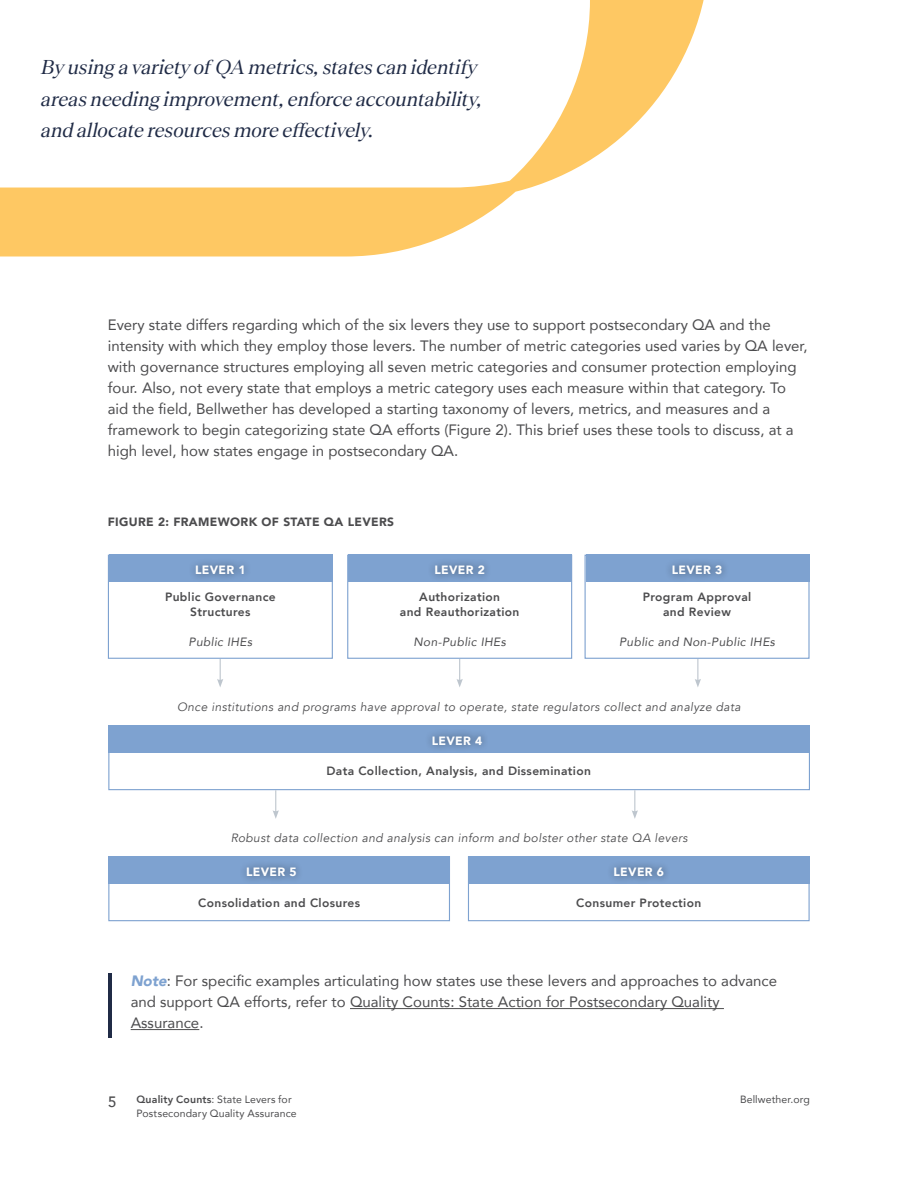
<style>
.page{position:relative;width:918px;height:1188px;background:#fff}
.page>*{position:absolute;margin:0;border:0;box-sizing:border-box;transform-origin:0 0}
.t1{font:italic 21px/31.8px "Teodor";color:#202b46}
.t2{font:15px/21px "Avenir";color:#4c4c4e}
.t3{font:500 15px "Avenir";color:#4c4c4e}
.t4{font:800 12px/15px "Avenir";letter-spacing:.03em;color:#4c4c4e;text-align:center}
.t5{font:italic 12px "Avenir";letter-spacing:.03em;color:#4c4c4e}
.t6{font:italic 12px "Avenir";letter-spacing:.03em;color:#4c4c4e}
.t7{font:900 12px "Avenir";letter-spacing:.03em;color:#fff}
.t8{font:900 12px "Avenir";letter-spacing:.03em;color:#4c4c4e}
.t9{font:10.5px/13.5px "Avenir";letter-spacing:.01em;color:#4c4c4e}
.s1{font-weight:900;font-style:italic;color:#7ea2d0}
.s2{font-weight:800}
</style>
<div class="page">
<svg style="left:0;top:0;width:704px;height:257px"></svg>
<svg style="left:457px;top:659px;width:6px;height:28px"></svg>
<svg style="left:217px;top:659px;width:6px;height:28px"></svg>
<svg style="left:695px;top:659px;width:6px;height:28px"></svg>
<div style="left:108px;top:555px;width:225px;height:104px;background:#fff;border:1px solid #7ea2d0"></div>
<div style="left:108px;top:725px;width:702px;height:65px;background:#fff;border:1px solid #7ea2d0"></div>
<div style="left:108px;top:856px;width:342px;height:65px;background:#fff;border:1px solid #7ea2d0"></div>
<svg style="left:273px;top:790px;width:6px;height:29px"></svg>
<div style="left:109px;top:555px;width:224px;height:27px;background:#7ea2d0"></div>
<div style="left:188px;top:557px;width:64px;height:25px;background:#000;opacity:.5"></div>
<div style="left:347px;top:555px;width:225px;height:104px;background:#fff;border:1px solid #7ea2d0"></div>
<div style="left:349px;top:555px;width:223px;height:27px;background:#7ea2d0"></div>
<div style="left:427px;top:557px;width:65px;height:25px;background:#000;opacity:.5"></div>
<div style="left:585px;top:555px;width:225px;height:104px;background:#fff;border:1px solid #7ea2d0"></div>
<div style="left:586px;top:555px;width:224px;height:27px;background:#7ea2d0"></div>
<div style="left:665px;top:557px;width:64px;height:25px;background:#000;opacity:.5"></div>
<div style="left:108px;top:725px;width:702px;height:27px;background:#7ea2d0"></div>
<div style="left:425px;top:728px;width:64px;height:25px;background:#000;opacity:.5"></div>
<div style="left:109px;top:856px;width:341px;height:27px;background:#7ea2d0"></div>
<div style="left:239px;top:859px;width:65px;height:25px;background:#000;opacity:.5"></div>
<div style="left:468px;top:856px;width:342px;height:65px;background:#fff;border:1px solid #7ea2d0"></div>
<div style="left:468px;top:856px;width:342px;height:27px;background:#7ea2d0"></div>
<div style="left:607px;top:859px;width:64px;height:25px;background:#000;opacity:.5"></div>
<svg style="left:632px;top:790px;width:6px;height:29px"></svg>
<hr style="left:350px;top:1008px;width:374px;height:1px;background:#4c4c4e">
<hr style="left:131px;top:1029px;width:68px;height:1px;background:#4c4c4e">
<hr style="left:108px;top:973px;width:4px;height:65px;background:#202b46">
<h1 class="t1" style="left:41px;top:50px;width:443px">By using a variety of QA metrics, states can identify areas needing improvement, enforce accountability, and allocate resources more effectively.</h1>
<p class="t2" style="left:108px;top:313px;width:701px">Every state differs regarding which of the six levers they use to support postsecondary QA and the intensity with which they employ those levers. The number of metric categories used varies by QA lever, with governance structures employing all seven metric categories and consumer protection employing four. Also, not every state that employs a metric category uses each measure within that category. To aid the field, Bellwether has developed a starting taxonomy of levers, metrics, and measures and a framework to begin categorizing state QA efforts (Figure 2). This brief uses these tools to discuss, at a high level, how states engage in postsecondary QA.</p>
<p class="t8" style="left:108px;top:512px;width:288px">FIGURE 2: FRAMEWORK OF STATE QA LEVERS</p>
<p class="t7" style="left:195px;top:559px;width:52px">LEVER 1</p>
<p class="t7" style="left:434px;top:559px;width:52px">LEVER 2</p>
<p class="t7" style="left:672px;top:559px;width:52px">LEVER 3</p>
<p class="t4" style="left:165px;top:590px;width:112px">Public Governance<br>Structures</p>
<p class="t6" style="left:189px;top:635px;width:65px">Public IHEs</p>
<p class="t4" style="left:400px;top:590px;width:121px">Authorization<br>and Reauthorization</p>
<p class="t6" style="left:414px;top:635px;width:94px">Non-Public IHEs</p>
<p class="t4" style="left:643px;top:590px;width:110px">Program Approval and Review</p>
<p class="t6" style="left:619px;top:635px;width:157px">Public and Non-Public IHEs</p>
<p class="t5" style="left:177px;top:700px;width:565px">Once institutions and programs have approval to operate, state regulators collect and analyze data</p>
<p class="t7" style="left:432px;top:730px;width:52px">LEVER 4</p>
<p class="t4" style="left:326px;top:763px;width:266px">Data Collection, Analysis, and Dissemination</p>
<p class="t5" style="left:231px;top:831px;width:458px">Robust data collection and analysis can inform and bolster other state QA levers</p>
<p class="t7" style="left:246px;top:862px;width:52px">LEVER 5</p>
<p class="t4" style="left:198px;top:895px;width:163px">Consolidation and Closures</p>
<p class="t7" style="left:613px;top:862px;width:52px">LEVER 6</p>
<p class="t4" style="left:576px;top:895px;width:127px">Consumer Protection</p>
<p class="t2" style="left:131px;top:970px;width:648px"><span class="s1">Note</span>: For specific examples articulating how states use these levers and approaches to advance and support QA efforts, refer to Quality Counts: State Action for Postsecondary Quality<br>Assurance.</p>
<p class="t9" style="left:136px;top:1093px;width:162px"><span class="s2">Quality Counts</span>: State Levers for<br>Postsecondary Quality Assurance</p>
<p class="t3" style="left:108px;top:1088px;width:10px">5</p>
<p class="t9" style="left:740px;top:1093px;width:71px">Bellwether.org</p>
</div>
